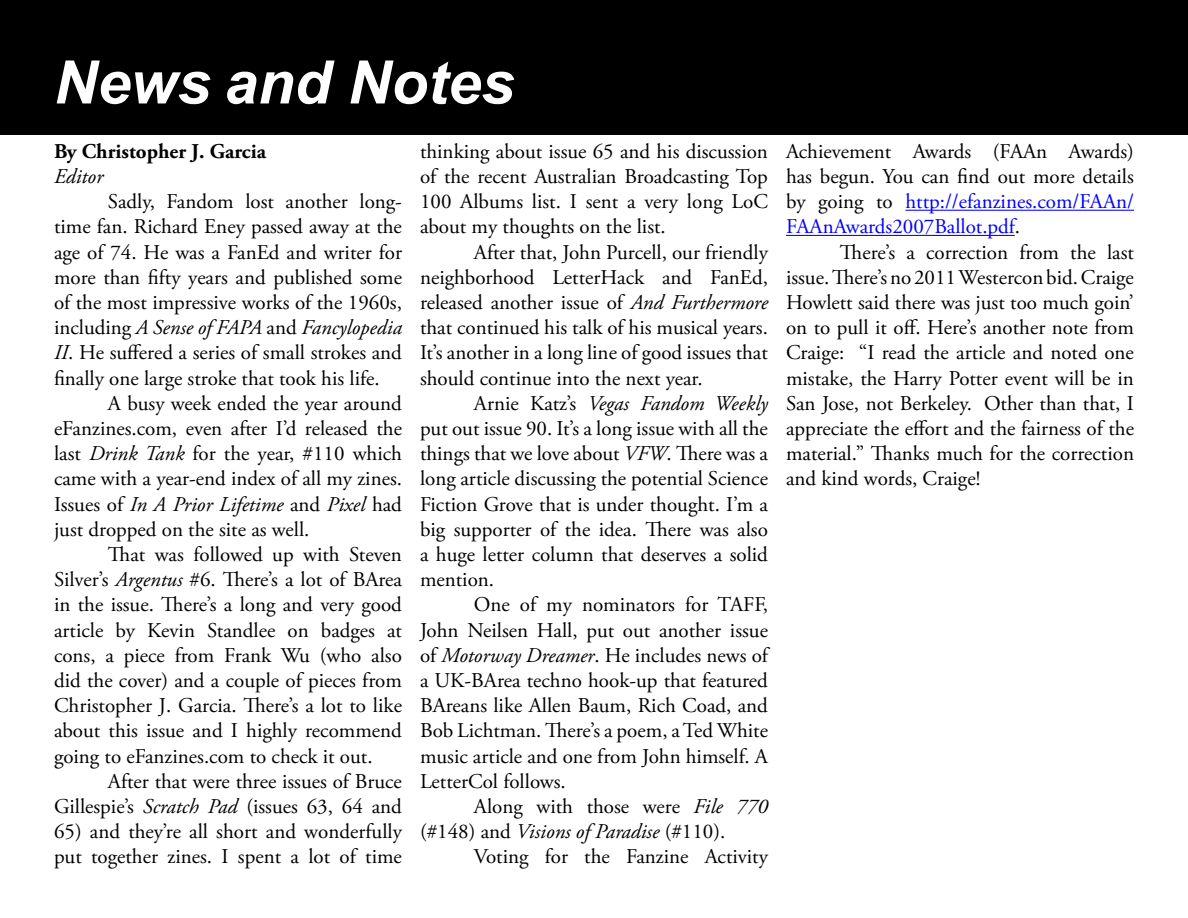
<style>
.page{position:relative;width:1188px;height:918px;background:#fff}
.page>*{position:absolute;margin:0;border:0;box-sizing:border-box;transform-origin:0 0}
.t1{font:italic 700 60px "Arial";color:#fff}
.t2{font:21px/25.2px "Adobe Garamond Pro";color:#000;text-align:justify}
.t3{font:700 21px "Adobe Garamond Pro";color:#000}
.t4{font:italic 21px "Adobe Garamond Pro";color:#000}
.s1{font-style:italic}
.s2{color:#00f}
</style>
<div class="page">
<hr style="left:905px;top:210px;width:229px;height:1px;background:#00f">
<hr style="left:786px;top:235px;width:229px;height:1px;background:#00f">
<div style="left:1px;top:1px;width:1186px;height:133px;background:#000"></div>
<div style="left:0;top:0;width:1188px;height:135px;border:2px solid #000"></div>
<h1 class="t1" style="left:54px;top:43px;width:462px">News and Notes</h1>
<p class="t3" style="left:54px;top:139px;width:213px">By Christopher J. Garcia</p>
<p class="t4" style="left:54px;top:164px;width:51px">Editor</p>
<p class="t2" style="left:54px;top:190px;width:350px;text-indent:54px">Sadly, Fandom lost another long&shy;time fan. Richard Eney passed away at the age of 74. He was a FanEd and writer for more than fifty years and published some of the most impressive works of the 1960s, including <span class="s1">A Sense of FAPA</span> and <span class="s1">Fancylopedia II</span>. He suffered a series of small strokes and finally one large stroke that took his life.</p>
<p class="t2" style="left:54px;top:391px;width:350px;text-indent:54px">A busy week ended the year around eFanzines.com, even after I’d released the last <span class="s1">Drink Tank</span> for the year, #110 which came with a year-end index of all my zines.<br>Issues of <span class="s1">In A Prior Lifetime</span> and <span class="s1">Pixel</span> had just dropped on the site as well.</p>
<p class="t2" style="left:54px;top:542px;width:350px;text-indent:54px">That was followed up with Steven Silver’s <span class="s1">Argentus</span> #6. There’s a lot of BArea in the issue. There’s a long and very good article by Kevin Standlee on badges at cons, a piece from Frank Wu (who also did the cover) and a couple of pieces from Christopher J. Garcia. There’s a lot to like about this issue and I highly recommend going to eFanzines.com to check it out.</p>
<p class="t2" style="left:54px;top:769px;width:349px;text-align:right">After that were three issues of Bruce<br>Gillespie’s <span class="s1">Scratch Pad</span> (issues 63, 64 and</p>
<p class="t2" style="left:54px;top:820px;width:349px">65) and they’re all short and wonderfully put together zines. I spent a lot of time</p>
<p class="t2" style="left:420px;top:139px;width:349px">thinking about issue 65 and his discussion of the recent Australian Broadcasting Top 100 Albums list. I sent a very long LoC about my thoughts on the list.</p>
<p class="t2" style="left:420px;top:240px;width:350px;text-indent:54px">After that, John Purcell, our friendly neighborhood LetterHack and FanEd, released another issue of <span class="s1">And Furthermore </span>that continued his talk of his musical years.<br>It’s another in a long line of good issues that should continue into the next year.</p>
<p class="t2" style="left:420px;top:391px;width:350px;text-indent:54px">Arnie Katz’s <span class="s1">Vegas Fandom Weekly </span>put out issue 90. It’s a long issue with all the things that we love about <span class="s1">VFW</span>. There was a long article discussing the potential Science Fiction Grove that is under thought. I’m a big supporter of the idea. There was also a huge letter column that deserves a solid mention.</p>
<p class="t2" style="left:420px;top:593px;width:350px;text-indent:54px">One of my nominators for TAFF, John Neilsen Hall, put out another issue of <span class="s1">Motorway Dreamer</span>. He includes news of a UK-BArea techno hook-up that featured BAreans like Allen Baum, Rich Coad, and Bob Lichtman. There’s a poem, a Ted White music article and one from John himself. A LetterCol follows.</p>
<p class="t2" style="left:420px;top:794px;width:350px;text-indent:54px">Along with those were <span class="s1">File 770 </span>(#148) and <span class="s1">Visions of Paradise</span> (#110).</p>
<p class="t2" style="left:474px;top:845px;width:295px">Voting for the Fanzine Activity</p>
<p class="t2" style="left:786px;top:139px;width:350px">Achievement Awards (FAAn Awards) has begun. You can find out more details by going to <span class="s2">http://efanzines.com/FAAn/ FAAnAwards2007Ballot.pdf</span>.</p>
<p class="t2" style="left:786px;top:240px;width:350px;text-indent:54px">There’s a correction from the last issue. There’s no 2011 Westercon bid. Craige Howlett said there was just too much goin’ on to pull it off. Here’s another note from Craige: “I read the article and noted one mistake, the Harry Potter event will be in San Jose, not Berkeley. Other than that, I appreciate the effort and the fairness of the material.” Thanks much for the correction and kind words, Craige!</p>
</div>
